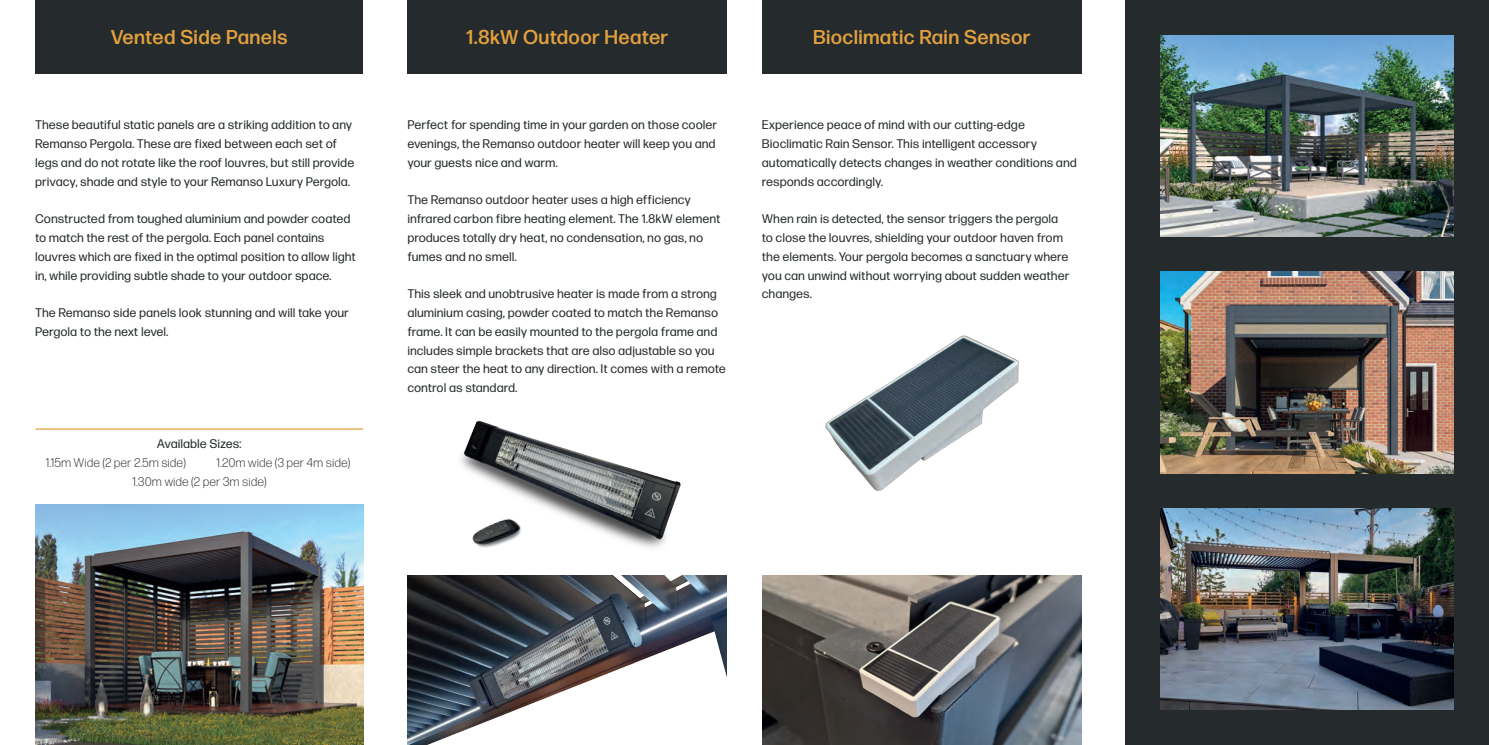
<style>
.page{position:relative;width:1489px;height:745px;background:#fff}
.page>*{position:absolute;margin:0;border:0;box-sizing:border-box;transform-origin:0 0}
.t1{font:500 20px "Forma DJR Display";letter-spacing:.05em;color:#e2a03e}
.t2{font:12.5px/18.8px "Forma DJR Display";letter-spacing:.05em;color:#262b2d}
.t3{font:300 12.5px "Forma DJR Display";letter-spacing:.05em;color:#262b2d}
</style>
<div class="page">
<div style="left:1125px;top:0;width:363px;height:744px;background:#252a2d"></div>
<img style="left:460px;top:421px;width:221px;height:127px">
<img style="left:468px;top:513px;width:61px;height:35px">
<img style="left:825px;top:335px;width:192px;height:155px">
<img style="left:407px;top:575px;width:319px;height:169px">
<img style="left:762px;top:575px;width:319px;height:169px">
<div style="left:407px;top:0;width:319px;height:73px;background:#252a2d"></div>
<div style="left:762px;top:0;width:319px;height:73px;background:#252a2d"></div>
<img style="left:1160px;top:508px;width:293px;height:201px">
<img style="left:1160px;top:272px;width:293px;height:200px">
<img style="left:1160px;top:35px;width:293px;height:201px">
<div style="left:36px;top:0;width:327px;height:73px;background:#252a2d"></div>
<hr style="left:35px;top:428px;width:328px;height:1px;background:#e2a03e">
<img style="left:35px;top:504px;width:328px;height:240px">
<p class="t1" style="left:111px;top:25px;width:178px">Vented Side Panels</p>
<p class="t2" style="left:35px;top:115px;width:320px">These beautiful static panels are a striking addition to any Remanso Pergola. These are fixed between each set of legs and do not rotate like the roof louvres, but still provide privacy, shade and style to your Remanso Luxury Pergola.</p>
<p class="t2" style="left:35px;top:209px;width:321px">Constructed from toughed aluminium and powder coated to match the rest of the pergola. Each panel contains louvres which are fixed in the optimal position to allow light in, while providing subtle shade to your outdoor space.</p>
<p class="t2" style="left:35px;top:303px;width:315px">The Remanso side panels look stunning and will take your<br>Pergola to the next level.</p>
<p class="t2" style="left:157px;top:434px;width:86px">Available Sizes:</p>
<p class="t3" style="left:46px;top:455px;width:141px">1.15m Wide (2 per 2.5m side)</p>
<p class="t3" style="left:216px;top:455px;width:135px">1.20m wide (3 per 4m side)</p>
<p class="t3" style="left:132px;top:474px;width:135px">1.30m wide (2 per 3m side)</p>
<p class="t1" style="left:466px;top:25px;width:203px">1.8kW Outdoor Heater</p>
<p class="t1" style="left:813px;top:25px;width:219px">Bioclimatic Rain Sensor</p>
<p class="t2" style="left:407px;top:115px;width:311px">Perfect for spending time in your garden on those cooler evenings, the Remanso outdoor heater will keep you and your guests nice and warm.</p>
<p class="t2" style="left:407px;top:190px;width:314px">The Remanso outdoor heater uses a high efficiency infrared carbon fibre heating element. The 1.8kW element produces totally dry heat, no condensation, no gas, no fumes and no smell.</p>
<p class="t2" style="left:407px;top:284px;width:319px">This sleek and unobtrusive heater is made from a strong aluminium casing, powder coated to match the Remanso frame. It can be easily mounted to the pergola frame and includes simple brackets that are also adjustable so you can steer the heat to any direction. It comes with a remote control as standard.</p>
<p class="t2" style="left:762px;top:115px;width:316px">Experience peace of mind with our cutting-edge Bioclimatic Rain Sensor. This intelligent accessory automatically detects changes in weather conditions and responds accordingly.</p>
<p class="t2" style="left:762px;top:209px;width:308px">When rain is detected, the sensor triggers the pergola to close the louvres, shielding your outdoor haven from the elements. Your pergola becomes a sanctuary where you can unwind without worrying about sudden weather changes.</p>
</div>
